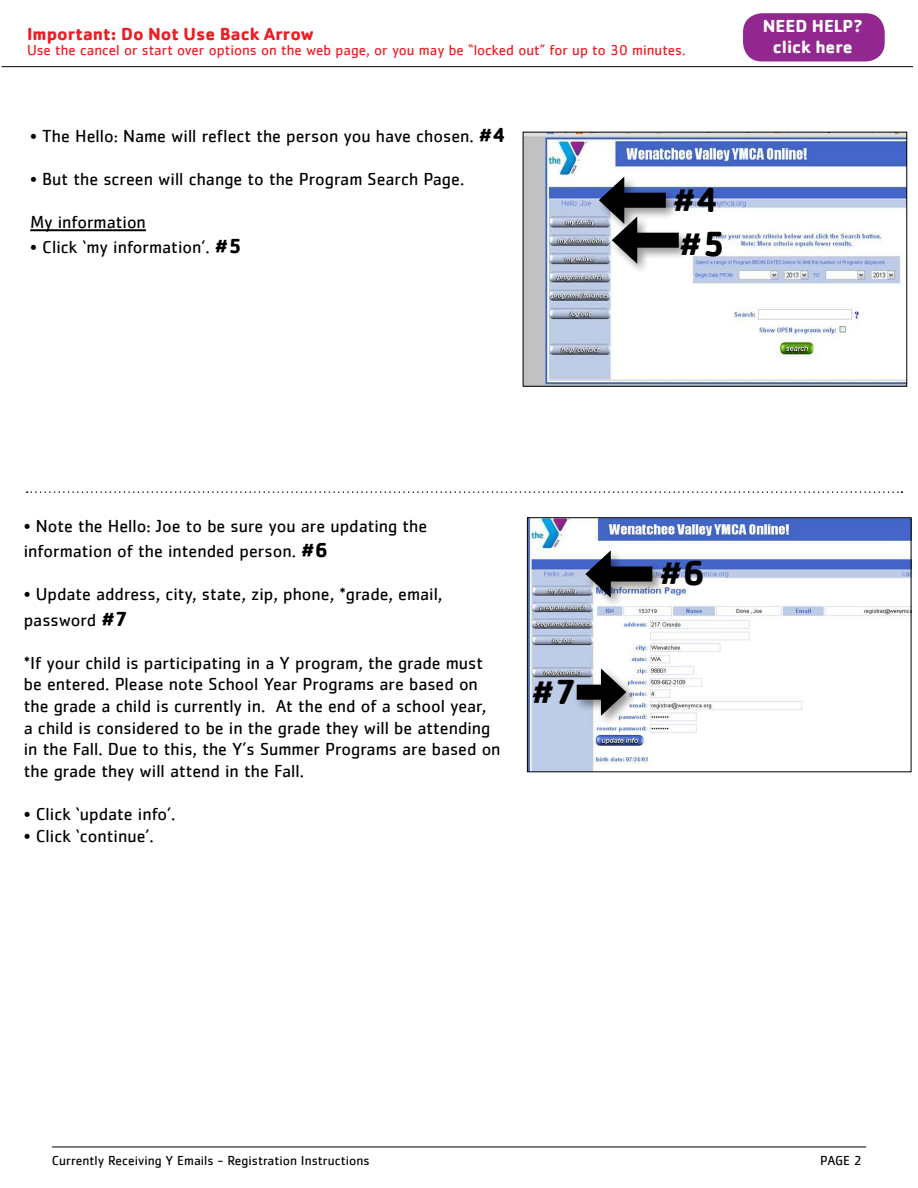
<style>
.page{position:relative;width:918px;height:1188px;background:#fff}
.page>*{position:absolute;margin:0;border:0;box-sizing:border-box;transform-origin:0 0}
.t1{font:700 36px "Cachet";color:#000}
.t2{font:18px/21.6px "Cachet";color:#000}
.t3{font:700 18px "Cachet";color:#ed1d24}
.t4{font:700 18px/21.6px "Cachet";color:#fff;text-align:center}
.t5{font:15px "Cachet";color:#ed1d24}
.t6{font:13.5px "Cachet";color:#000}
.s1{font-weight:700;font-size:21px}
</style>
<div class="page">
<hr style="left:52px;top:1147px;width:814px;height:1px;background:#000">
<div style="left:744px;top:14px;width:140px;height:47px;background:#92278f;border-radius:18px"></div>
<div style="left:743px;top:13px;width:142px;height:49px;border:2px solid #92278f;border-radius:18px"></div>
<hr style="left:2px;top:66px;width:911px;height:1px;background:#000">
<img style="left:525px;top:134px;width:380px;height:251px">
<div style="left:523px;top:132px;width:384px;height:255px;border:1px solid #000"></div>
<div style="left:596px;top:174px;width:82px;height:62px;background:#000;opacity:.42"></div>
<div style="left:614px;top:193px;width:52px;height:15px;background:#000"></div>
<hr style="left:30px;top:229px;width:116px;height:2px;background:#000">
<div style="left:609px;top:214px;width:83px;height:61px;background:#000;opacity:.42"></div>
<div style="left:627px;top:233px;width:52px;height:15px;background:#000"></div>
<svg style="left:599px;top:177px;width:38px;height:87px"></svg>
<img style="left:529px;top:519px;width:380px;height:251px">
<div style="left:527px;top:517px;width:384px;height:255px;border:1px solid #000"></div>
<div style="left:574px;top:666px;width:64px;height:61px;background:#000;opacity:.42"></div>
<div style="left:577px;top:685px;width:34px;height:15px;background:#000"></div>
<svg style="left:601px;top:669px;width:25px;height:47px"></svg>
<svg style="left:27px;top:491px;width:875px;height:2px"></svg>
<div style="left:583px;top:548px;width:82px;height:61px;background:#000;opacity:.42"></div>
<div style="left:601px;top:567px;width:51px;height:15px;background:#000"></div>
<svg style="left:585px;top:550px;width:26px;height:48px"></svg>
<p class="t3" style="left:27px;top:22px;width:289px">Important: Do Not Use Back Arrow</p>
<p class="t5" style="left:27px;top:41px;width:660px">Use the cancel or start over options on the web page, or you may be “locked out” for up to 30 minutes.</p>
<p class="t2" style="left:30px;top:124px;width:477px">• The Hello: Name will reflect the person you have chosen. <span class="s1">#4</span></p>
<p class="t2" style="left:30px;top:168px;width:436px">• But the screen will change to the Program Search Page.</p>
<p class="t2" style="left:30px;top:211px;width:117px">My information</p>
<p class="t2" style="left:30px;top:236px;width:213px">• Click ‘my information’. <span class="s1">#5</span></p>
<h1 class="t1" style="left:679px;top:220px;width:47px">#5</h1>
<h1 class="t1" style="left:673px;top:176px;width:48px">#4</h1>
<p class="t4" style="left:763px;top:14px;width:101px">NEED HELP? click here</p>
<p class="t2" style="left:24px;top:513px;width:405px;line-height:25.2px">• Note the Hello: Joe to be sure you are updating the information of the intended person. <span class="s1">#6</span></p>
<p class="t2" style="left:24px;top:581px;width:420px;line-height:25.2px">• Update address, city, state, zip, phone, *grade, email, password <span class="s1">#7</span></p>
<p class="t2" style="left:24px;top:652px;width:478px">*If your child is participating in a Y program, the grade must be entered. Please note School Year Programs are based on the grade a child is currently in. At the end of a school year,<br>a child is considered to be in the grade they will be attending in the Fall. Due to this, the Y’s Summer Programs are based on the grade they will attend in the Fall.</p>
<p class="t2" style="left:24px;top:803px;width:153px">• Click ‘update info’.</p>
<p class="t2" style="left:24px;top:824px;width:132px">• Click ‘continue’.</p>
<h1 class="t1" style="left:531px;top:669px;width:47px">#7</h1>
<h1 class="t1" style="left:659px;top:550px;width:48px">#6</h1>
<p class="t6" style="left:52px;top:1153px;width:319px">Currently Receiving Y Emails - Registration Instructions</p>
<p class="t6" style="left:820px;top:1153px;width:43px">PAGE 2</p>
</div>
